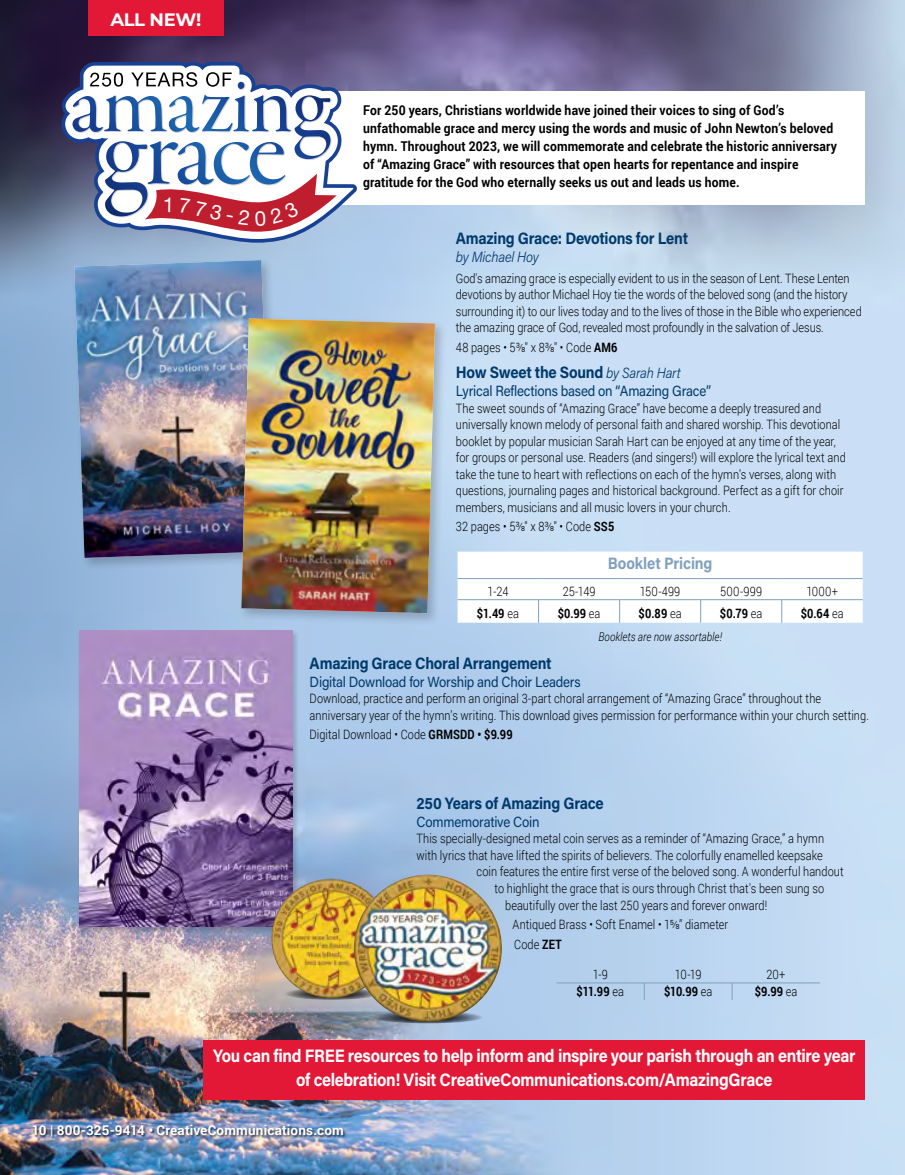
<style>
.page{position:relative;width:905px;height:1175px;background:#fff}
.page>*{position:absolute;margin:0;border:0;box-sizing:border-box;transform-origin:0 0}
.t1{font:700 18px/24px "Acumin Pro";letter-spacing:-.02em;color:#fff;text-align:center;scale:.9 1}
.t2{font:700 18px "Montserrat";letter-spacing:-.02em;color:#fff}
.t3{font:700 16.5px "Acumin Pro";letter-spacing:-.02em;color:#003a6c;scale:.9 1}
.t4{font:700 16.5px "Acumin Pro";letter-spacing:-.005em;color:#7fa1bc;scale:.9 1}
.t5{font:14.7px "Acumin Pro";letter-spacing:-.015em;color:#003a6c;scale:.9 1}
.t6{font:italic 300 14.7px "Acumin Pro";letter-spacing:-.015em;color:#003a6c;scale:.9 1}
.t7{font:700 13.5px/18px "Roboto";letter-spacing:.01em;color:#000;scale:.9 1}
.t8{font:700 13.5px "Roboto";letter-spacing:.01em;color:#fff}
.t9{font:300 12.9px/16.5px "Roboto";letter-spacing:.005em;color:#000;scale:.85 1}
.t10{font:700 12.9px "Roboto";letter-spacing:.01em;color:#000;scale:.85 1}
.t11{font:italic 300 12px "Roboto";letter-spacing:.01em;color:#000;scale:.85 1}
.s1{font-weight:700}
.s2{font-weight:300;font-style:italic;font-size:14.7px}
.s3{font-weight:300}
.s4{font-weight:500}
</style>
<div class="page">
<img style="left:0;top:0;width:904px;height:1174px">
<svg style="left:285px;top:987px;width:93px;height:12px"></svg>
<div style="left:242px;top:91px;width:622px;height:114px;background:#fff"></div>
<svg style="left:61px;top:62px;width:296px;height:181px;background:#7281a9"></svg>
<svg style="left:65px;top:66px;width:288px;height:173px"></svg>
<div style="left:71px;top:256px;width:213px;height:314px;background:#000;opacity:.2"></div>
<img style="left:74px;top:260px;width:197px;height:298px">
<div style="left:238px;top:315px;width:209px;height:310px;background:#000;opacity:.2"></div>
<img style="left:241px;top:318px;width:194px;height:295px">
<svg style="left:457px;top:551px;width:405px;height:71px"></svg>
<hr style="left:457px;top:599px;width:81px;height:1px;background:#7fa1bc">
<hr style="left:538px;top:599px;width:81px;height:1px;background:#7fa1bc">
<hr style="left:619px;top:599px;width:81px;height:1px;background:#7fa1bc">
<hr style="left:700px;top:599px;width:81px;height:1px;background:#7fa1bc">
<hr style="left:781px;top:599px;width:81px;height:1px;background:#7fa1bc">
<div style="left:204px;top:1040px;width:660px;height:60px;background:#e31837"></div>
<div style="left:77px;top:628px;width:222px;height:306px;background:#000;opacity:.2"></div>
<img style="left:79px;top:630px;width:213px;height:296px">
<svg style="left:373px;top:1011px;width:110px;height:12px"></svg>
<div style="left:88px;top:0;width:135px;height:35px;background:#e31837"></div>
<hr style="left:556px;top:982px;width:88px;height:1px;background:#7fa1bc">
<hr style="left:644px;top:982px;width:88px;height:1px;background:#7fa1bc">
<svg style="left:644px;top:983px;width:1px;height:17px"></svg>
<hr style="left:732px;top:982px;width:87px;height:1px;background:#7fa1bc">
<svg style="left:731px;top:983px;width:1px;height:17px"></svg>
<img style="left:271px;top:878px;width:120px;height:120px;border-radius:60px">
<img style="left:354px;top:874px;width:148px;height:147px">
<div style="left:32px;top:1124px;width:314px;height:15px;background:#000;opacity:.75"></div>
<svg style="left:73px;top:72px;width:264px;height:160px"></svg>
<h1 class="t2" style="left:110px;top:8px;width:92px">ALL NEW!</h1>
<p class="t7" style="left:363px;top:101px;width:528px">For 250 years, Christians worldwide have joined their voices to sing of God’s unfathomable grace and mercy using the words and music of John Newton’s beloved hymn. Throughout 2023, we will commemorate and celebrate the historic anniversary of “Amazing Grace” with resources that open hearts for repentance and inspire gratitude for the God who eternally seeks us out and leads us home.</p>
<p class="t3" style="left:456px;top:226px;width:259px">Amazing Grace: Devotions for Lent</p>
<p class="t6" style="left:456px;top:246px;width:94px">by Michael Hoy</p>
<p class="t9" style="left:456px;top:269px;width:479px">God's amazing grace is especially evident to us in the season of Lent. These Lenten devotions by author Michael Hoy tie the words of the beloved song (and the history surrounding it) to our lives today and to the lives of those in the Bible who experienced the amazing grace of God, revealed most profoundly in the salvation of Jesus.</p>
<p class="t9" style="left:456px;top:338px;width:191px">48 pages • 5⅜" x 8⅜" • Code <span class="s1">AM6</span></p>
<p class="t3" style="left:456px;top:361px;width:251px">How Sweet the Sound <span class="s2">by Sarah Hart</span></p>
<p class="t5" style="left:456px;top:381px;width:285px">Lyrical Reflections based on “Amazing Grace”</p>
<p class="t9" style="left:456px;top:399px;width:460px">The sweet sounds of “Amazing Grace” have become a deeply treasured and universally known melody of personal faith and shared worship. This devotional booklet by popular musician Sarah Hart can be enjoyed at any time of the year, for groups or personal use. Readers (and singers!) will explore the lyrical text and take the tune to heart with reflections on each of the hymn’s verses, along with questions, journaling pages and historical background. Perfect as a gift for choir members, musicians and all music lovers in your church.</p>
<p class="t9" style="left:456px;top:518px;width:188px">32 pages • 5⅜" x 8⅜" • Code <span class="s1">SS5</span></p>
<p class="t4" style="left:608px;top:552px;width:118px">Booklet Pricing</p>
<p class="t9" style="left:487px;top:582px;width:26px">1-24</p>
<p class="t9" style="left:562px;top:582px;width:40px">25-149</p>
<p class="t9" style="left:640px;top:582px;width:49px">150-499</p>
<p class="t9" style="left:720px;top:582px;width:51px">500-999</p>
<p class="t9" style="left:806px;top:582px;width:39px">1000+</p>
<p class="t10" style="left:477px;top:604px;width:51px">$1.49 <span class="s3">ea</span></p>
<p class="t10" style="left:557px;top:604px;width:52px">$0.99 <span class="s3">ea</span></p>
<p class="t10" style="left:638px;top:604px;width:52px">$0.89 <span class="s3">ea</span></p>
<p class="t10" style="left:720px;top:604px;width:51px">$0.79 <span class="s3">ea</span></p>
<p class="t10" style="left:800px;top:604px;width:52px">$0.64 <span class="s3">ea</span></p>
<p class="t11" style="left:598px;top:628px;width:147px">Booklets are now assortable!</p>
<p class="t3" style="left:309px;top:651px;width:270px">Amazing Grace Choral Arrangement</p>
<p class="t5" style="left:309px;top:671px;width:302px">Digital Download for Worship and Choir Leaders</p>
<p class="t9" style="left:309px;top:690px;width:659px">Download, practice and perform an original 3-part choral arrangement of “Amazing Grace” throughout the anniversary year of the hymn’s writing. This download gives permission for performance within your church setting.</p>
<p class="t9" style="left:309px;top:726px;width:240px">Digital Download • Code <span class="s1">GRMSDD • $9.99</span></p>
<p class="t3" style="left:416px;top:791px;width:210px">250 Years of Amazing Grace</p>
<p class="t5" style="left:416px;top:811px;width:138px">Commemorative Coin</p>
<p class="t9" style="left:416px;top:830px;width:481px">This specially-designed metal coin serves as a reminder of “Amazing Grace,” a hymn</p>
<p class="t9" style="left:416px;top:846px;width:479px">with lyrics that have lifted the spirits of believers. The colorfully enamelled keepsake</p>
<p class="t9" style="left:476px;top:863px;width:433px">coin features the entire first verse of the beloved song. A wonderful handout</p>
<p class="t9" style="left:494px;top:879px;width:389px">to highlight the grace that is ours through Christ that's been sung so</p>
<p class="t9" style="left:505px;top:896px;width:310px">beautifully over the last 250 years and forever onward!</p>
<p class="t9" style="left:512px;top:914px;width:255px;line-height:19.8px">Antiqued Brass • Soft Enamel • 1⅝” diameter<br>Code <span class="s1">ZET</span></p>
<p class="t9" style="left:592px;top:965px;width:20px">1-9</p>
<p class="t9" style="left:675px;top:965px;width:33px">10-19</p>
<p class="t9" style="left:766px;top:965px;width:24px">20+</p>
<p class="t10" style="left:576px;top:982px;width:57px">$11.99 <span class="s3">ea</span></p>
<p class="t10" style="left:664px;top:982px;width:58px">$10.99 <span class="s3">ea</span></p>
<p class="t10" style="left:754px;top:982px;width:52px">$9.99 <span class="s3">ea</span></p>
<h1 class="t1" style="left:213px;top:1042px;width:715px">You can find FREE resources to help inform and inspire your parish through an entire year of celebration! Visit CreativeCommunications.com/AmazingGrace</h1>
<p class="t8" style="left:32px;top:1120px;width:313px">10 <span class="s4">|</span> 800-325-9414 • CreativeCommunications.com</p>
</div>
